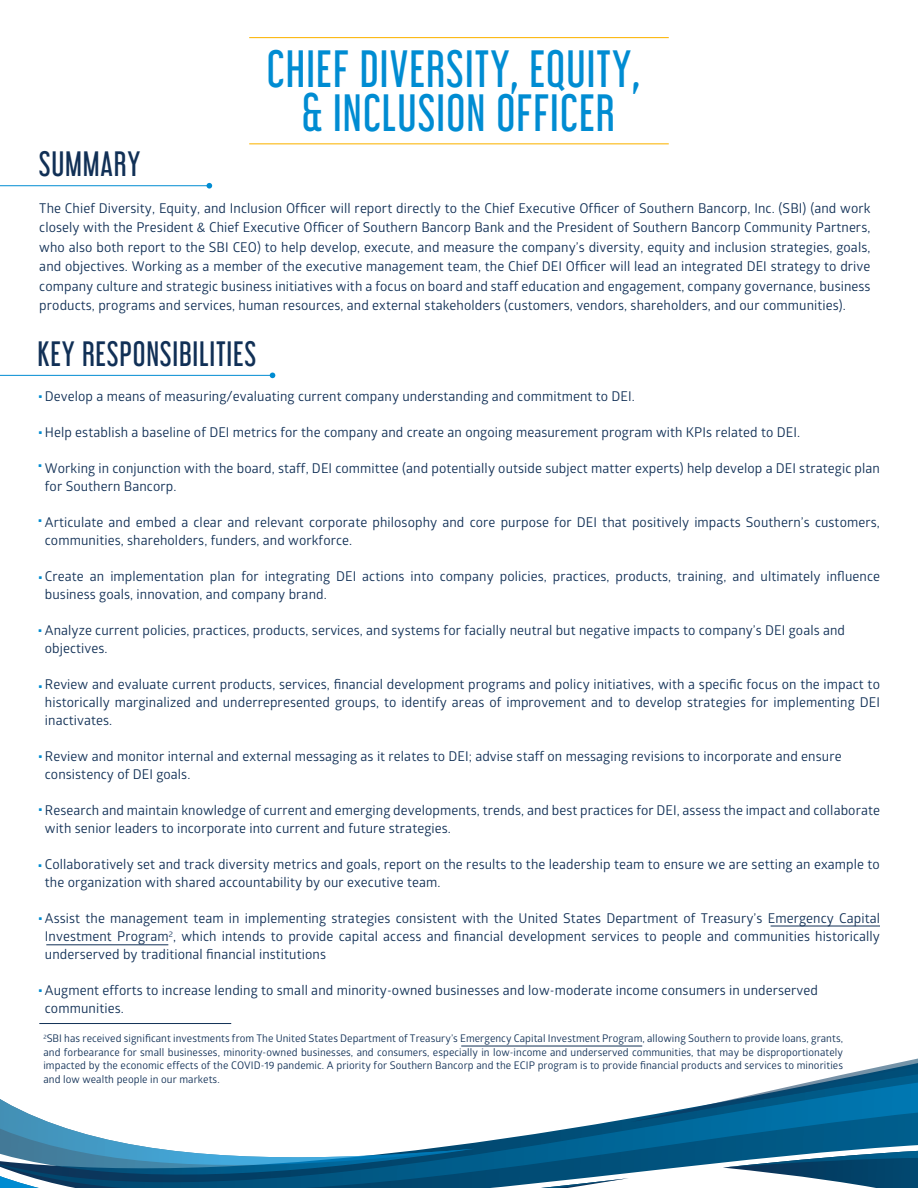
<style>
.page{position:relative;width:918px;height:1188px;background:#fff}
.page>*{position:absolute;margin:0;border:0;box-sizing:border-box;transform-origin:0 0}
.t1{font:46.8px/44.2px "Libel Suit Rg";letter-spacing:.025em;color:#008cd2;text-align:center}
.t2{font:31.5px "Libel Suit Rg";letter-spacing:.025em;color:#113056}
.t3{font:600 25.5px/34.3px "Glober";color:#008cd2}
.t4{font:13.5px/18px "Glober";letter-spacing:.005em;color:#113056}
.t5{font:10.5px/13.5px "Glober";letter-spacing:.005em;color:#113056;text-align:justify}
</style>
<div class="page">
<hr style="left:0;top:185px;width:209px;height:1px;background:#008cd2">
<svg style="left:207px;top:183px;width:5px;height:6px"></svg>
<hr style="left:0;top:375px;width:273px;height:1px;background:#008cd2">
<svg style="left:270px;top:373px;width:5px;height:5px"></svg>
<hr style="left:249px;top:143px;width:420px;height:1px;background:#fcb914">
<hr style="left:249px;top:37px;width:420px;height:1px;background:#fcb914">
<hr style="left:39px;top:1023px;width:192px;height:1px;background:#113056">
<svg style="left:0;top:1058px;width:918px;height:130px"></svg>
<hr style="left:771px;top:926px;width:109px;height:1px;background:#113056">
<hr style="left:46px;top:945px;width:122px;height:1px;background:#113056">
<hr style="left:461px;top:1046px;width:181px;height:1px;background:#113056">
<h2 class="t2" style="left:39px;top:138px;width:103px">SUMMARY</h2>
<h1 class="t1" style="left:267px;top:42px;width:375px">CHIEF DIVERSITY, EQUITY, &amp; INCLUSION OFFICER</h1>
<p class="t4" style="left:39px;top:198px;width:833px;line-height:19.5px;text-align:justify">The Chief Diversity, Equity, and Inclusion Officer will report directly to the Chief Executive Officer of Southern Bancorp, Inc. (SBI) (and work closely with the President &amp; Chief Executive Officer of Southern Bancorp Bank and the President of Southern Bancorp Community Partners, who also both report to the SBI CEO) to help develop, execute, and measure the company’s diversity, equity and inclusion strategies, goals, and objectives. Working as a member of the executive management team, the Chief DEI Officer will lead an integrated DEI strategy to drive company culture and strategic business initiatives with a focus on board and staff education and engagement, company governance, business products, programs and services, human resources, and external stakeholders (customers, vendors, shareholders, and our communities).</p>
<h2 class="t2" style="left:37px;top:328px;width:220px">KEY RESPONSIBILITIES</h2>
<h3 class="t3" style="left:37px;top:371px;width:8px;text-align:justify">. . .</h3>
<p class="t4" style="left:45px;top:387px;width:592px">Develop a means of measuring/evaluating current company understanding and commitment to DEI.</p>
<p class="t4" style="left:45px;top:423px;width:757px">Help establish a baseline of DEI metrics for the company and create an ongoing measurement program with KPIs related to DEI.</p>
<p class="t4" style="left:45px;top:459px;width:837px">Working in conjunction with the board, staff, DEI committee (and potentially outside subject matter experts) help develop a DEI strategic plan for Southern Bancorp.</p>
<p class="t4" style="left:45px;top:513px;width:837px">Articulate and embed a clear and relevant corporate philosophy and core purpose for DEI that positively impacts Southern’s customers, communities, shareholders, funders, and workforce.</p>
<p class="t4" style="left:45px;top:567px;width:837px">Create an implementation plan for integrating DEI actions into company policies, practices, products, training, and ultimately influence business goals, innovation, and company brand.</p>
<p class="t4" style="left:45px;top:621px;width:802px">Analyze current policies, practices, products, services, and systems for facially neutral but negative impacts to company’s DEI goals and objectives.</p>
<p class="t4" style="left:45px;top:675px;width:837px;text-align:justify">Review and evaluate current products, services, financial development programs and policy initiatives, with a specific focus on the impact to historically marginalized and underrepresented groups, to identify areas of improvement and to develop strategies for implementing DEI inactivates.</p>
<p class="t4" style="left:45px;top:747px;width:798px">Review and monitor internal and external messaging as it relates to DEI; advise staff on messaging revisions to incorporate and ensure consistency of DEI goals.</p>
<p class="t4" style="left:45px;top:801px;width:837px">Research and maintain knowledge of current and emerging developments, trends, and best practices for DEI, assess the impact and collaborate with senior leaders to incorporate into current and future strategies.</p>
<p class="t4" style="left:45px;top:855px;width:837px">Collaboratively set and track diversity metrics and goals, report on the results to the leadership team to ensure we are setting an example to the organization with shared accountability by our executive team.</p>
<p class="t4" style="left:45px;top:909px;width:837px;text-align:justify">Assist the management team in implementing strategies consistent with the United States Department of Treasury’s Emergency Capital Investment Program<sup>2</sup>, which intends to provide capital access and financial development services to people and communities historically underserved by traditional financial institutions</p>
<p class="t4" style="left:45px;top:981px;width:775px">Augment efforts to increase lending to small and minority-owned businesses and low-moderate income consumers in underserved communities.</p>
<h3 class="t3" style="left:37px;top:495px;width:7px">.</h3>
<h3 class="t3" style="left:37px;top:542px;width:8px;line-height:53.2px">. .</h3>
<h3 class="t3" style="left:37px;top:661px;width:7px">.</h3>
<h3 class="t3" style="left:37px;top:722px;width:7px;line-height:52.3px">. .</h3>
<h3 class="t3" style="left:37px;top:830px;width:8px;line-height:53.6px">. .</h3>
<h3 class="t3" style="left:37px;top:965px;width:7px">.</h3>
<p class="t5" style="left:43px;top:1032px;width:801px"><sup>2</sup>SBI has received significant investments from The United States Department of Treasury’s Emergency Capital Investment Program, allowing Southern to provide loans, grants, and forbearance for small businesses, minority-owned businesses, and consumers, especially in low-income and underserved communities, that may be disproportionately impacted by the economic effects of the COVID-19 pandemic. A priority for Southern Bancorp and the ECIP program is to provide financial products and services to minorities and low wealth people in our markets.</p>
</div>
